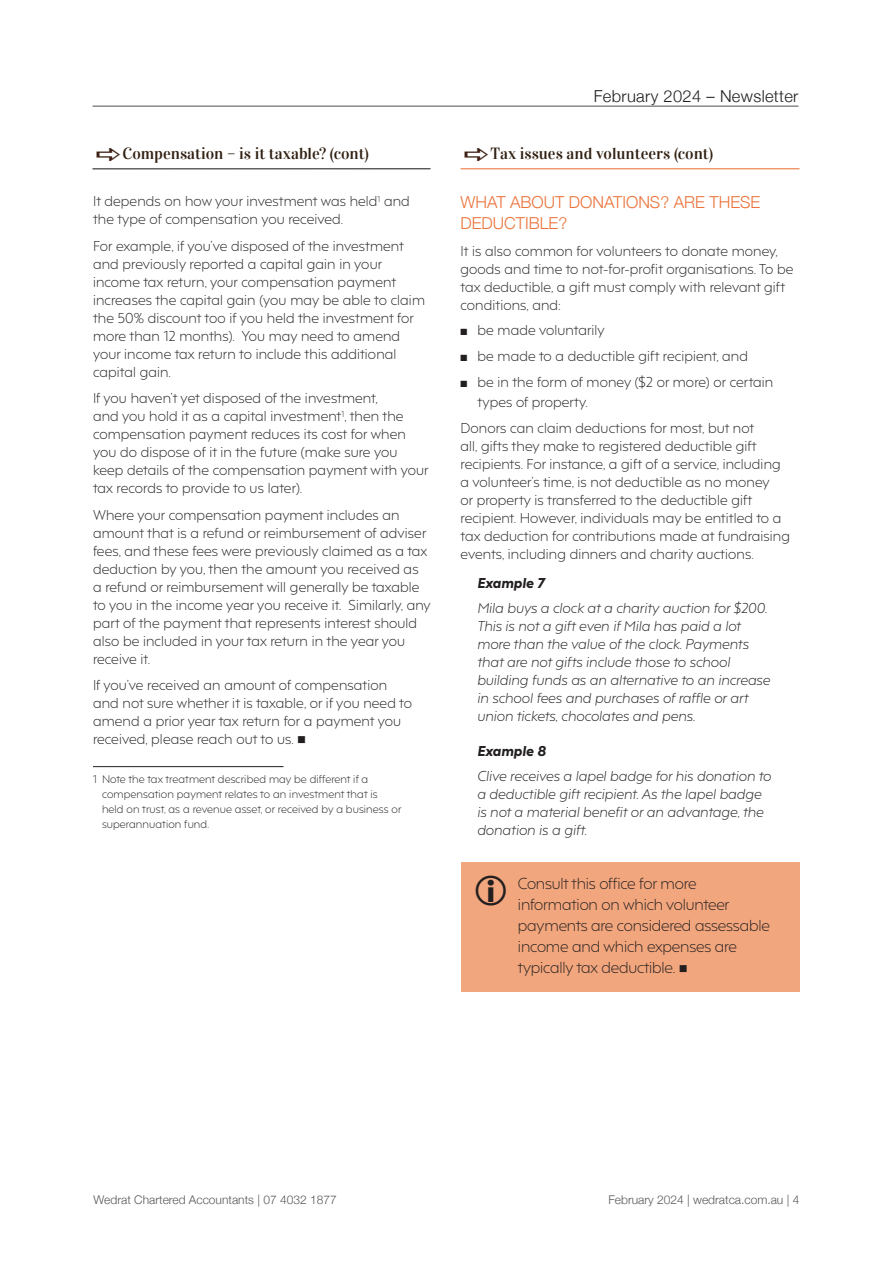
<style>
.page{position:relative;width:893px;height:1263px;background:#fff}
.page>*{position:absolute;margin:0;border:0;box-sizing:border-box;transform-origin:0 0}
.t1{font:300 16.5px/21px "Helvetica Neue";color:#eb733b}
.t2{font:300 16.5px "Helvetica Neue";letter-spacing:.02em;color:#231f20}
.t3{font:16.2px "Vidaloka";color:#312113}
.t4{font:300 15px/21px "F37 Hooj";letter-spacing:-.01em;color:#231f20}
.t5{font:300 13.5px/18px "F37 Hooj";letter-spacing:.01em;color:#231f20}
.t6{font:italic 300 13.5px/18px "F37 Hooj";letter-spacing:.01em;color:#231f20}
.t7{font:italic 800 13.5px "F37 Hooj";letter-spacing:.01em;color:#231f20}
.t8{font:300 12px "Helvetica Neue";color:#57585a}
.t9{font:300 10.5px/15px "F37 Hooj";letter-spacing:.01em;color:#231f20}
</style>
<div class="page">
<hr style="left:93px;top:106px;width:705px;height:1px;background:#231f20">
<hr style="left:92px;top:168px;width:338px;height:1px;background:#231f20">
<hr style="left:93px;top:766px;width:191px;height:1px;background:#231f20">
<hr style="left:460px;top:168px;width:340px;height:1px;background:#eb733b">
<div style="left:461px;top:862px;width:338px;height:130px;background:#f2a67d"></div>
<p class="t3" style="left:123px;top:144px;width:248px">Compensation – is it taxable? (cont)</p>
<p class="t5" style="left:93px;top:191px;width:318px">It depends on how your investment was held<sup>1</sup> and the type of compensation you received.</p>
<p class="t5" style="left:93px;top:235px;width:333px">For example, if you’ve disposed of the investment and previously reported a capital gain in your income tax return, your compensation payment increases the capital gain (you may be able to claim the 50% discount too if you held the investment for more than 12 months). You may need to amend your income tax return to include this additional capital gain.</p>
<p class="t5" style="left:93px;top:388px;width:337px">If you haven’t yet disposed of the investment,<br>and you hold it as a capital investment<sup>1</sup>, then the compensation payment reduces its cost for when you do dispose of it in the future (make sure you keep details of the compensation payment with your tax records to provide to us later).</p>
<p class="t5" style="left:93px;top:504px;width:339px">Where your compensation payment includes an amount that is a refund or reimbursement of adviser fees, and these fees were previously claimed as a tax deduction by you, then the amount you received as<br>a refund or reimbursement will generally be taxable to you in the income year you receive it. Similarly, any part of the payment that represents interest should also be included in your tax return in the year you receive it.</p>
<p class="t5" style="left:93px;top:675px;width:320px">If you’ve received an amount of compensation and not sure whether it is taxable, or if you need to amend a prior year tax return for a payment you received, please reach out to us. ■</p>
<p class="t9" style="left:102px;top:771px;width:301px;text-indent:-9px">1 Note the tax treatment described may be different if a compensation payment relates to an investment that is held on trust, as a revenue asset, or received by a business or superannuation fund.</p>
<p class="t2" style="left:594px;top:83px;width:206px">February 2024 – Newsletter</p>
<p class="t3" style="left:491px;top:144px;width:224px">Tax issues and volunteers (cont)</p>
<p class="t1" style="left:460px;top:190px;width:301px">WHAT ABOUT DONATIONS? ARE THESE<br>DEDUCTIBLE?</p>
<p class="t5" style="left:460px;top:240px;width:334px">It is also common for volunteers to donate money, goods and time to not-for-profit organisations. To be tax deductible, a gift must comply with relevant gift conditions, and:</p>
<p class="t5" style="left:461px;top:320px;width:146px">■ be made voluntarily</p>
<p class="t5" style="left:461px;top:346px;width:289px">■ be made to a deductible gift recipient, and</p>
<p class="t5" style="left:478px;top:371px;width:297px;line-height:19.5px;text-indent:-17px">■ be in the form of money ($2 or more) or certain types of property.</p>
<p class="t5" style="left:460px;top:418px;width:331px">Donors can claim deductions for most, but not<br>all, gifts they make to registered deductible gift recipients. For instance, a gift of a service, including a volunteer’s time, is not deductible as no money<br>or property is transferred to the deductible gift recipient. However, individuals may be entitled to a tax deduction for contributions made at fundraising events, including dinners and charity auctions.</p>
<p class="t7" style="left:477px;top:571px;width:69px">Example 7</p>
<p class="t6" style="left:477px;top:598px;width:295px">Mila buys a clock at a charity auction for $200.<br>This is not a gift even if Mila has paid a lot more than the value of the clock. Payments that are not gifts include those to school building funds as an alternative to an increase in school fees and purchases of raffle or art union tickets, chocolates and pens.</p>
<p class="t7" style="left:477px;top:739px;width:70px">Example 8</p>
<p class="t6" style="left:477px;top:766px;width:295px">Clive receives a lapel badge for his donation to a deductible gift recipient. As the lapel badge is not a material benefit or an advantage, the donation is a gift.</p>
<p class="t4" style="left:518px;top:871px;width:253px">Consult this office for more information on which volunteer payments are considered assessable income and which expenses are typically tax deductible. ■</p>
<p class="t8" style="left:94px;top:1190px;width:245px">Wedrat Chartered Accountants | 07 4032 1877</p>
<p class="t8" style="left:608px;top:1190px;width:192px">February 2024 | wedratca.com.au | 4</p>
</div>
